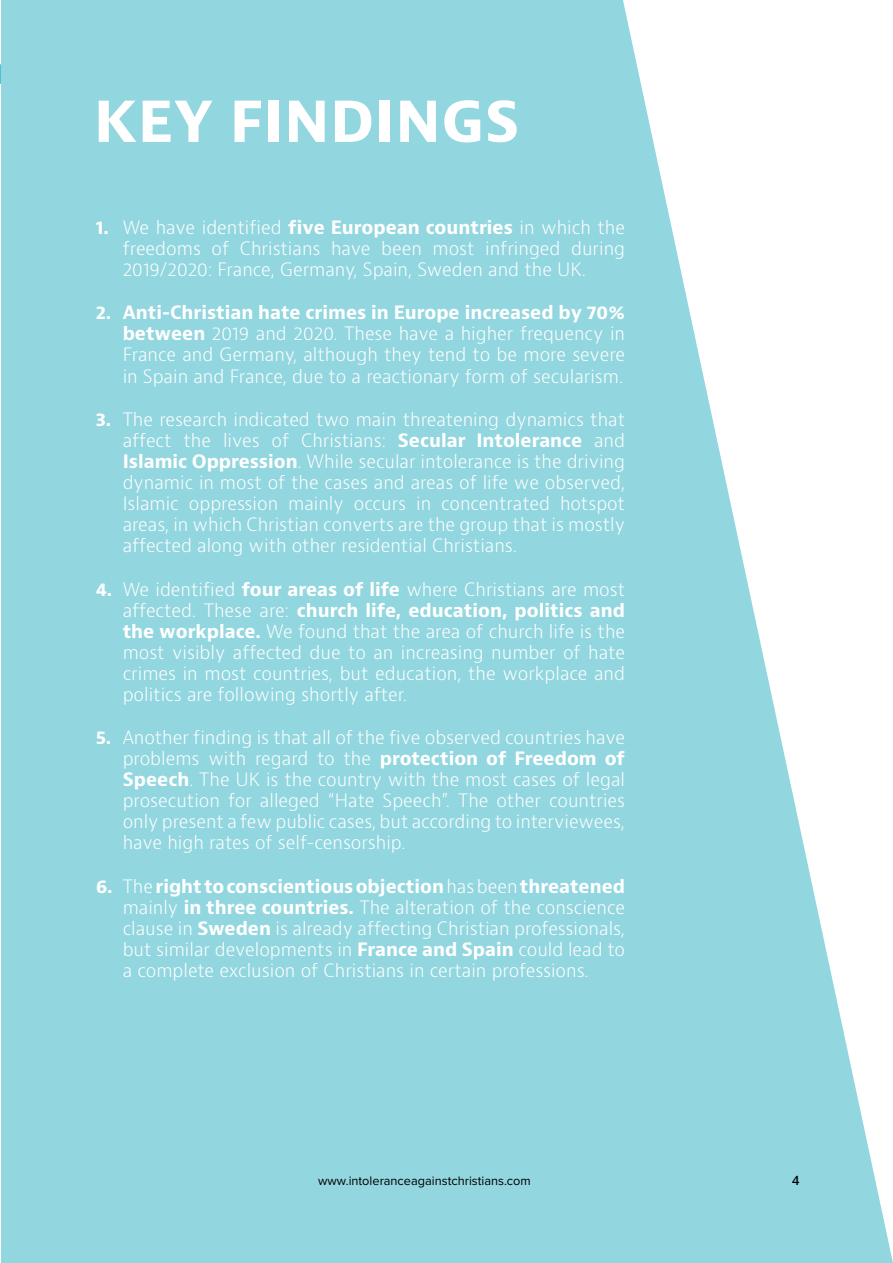
<style>
.page{position:relative;width:893px;height:1263px;background:#fff}
.page>*{position:absolute;margin:0;border:0;box-sizing:border-box;transform-origin:0 0}
.t1{font:700 60px "Bernina Sans";color:#fff}
.t2{font:300 18px/21px "Bernino Sans";color:#fff;text-align:justify}
.t3{font:12.75px "Proxima Nova";color:#000}
.t4{font:600 12.75px "Open Sans";color:#000}
.s1{font-weight:700}
</style>
<div class="page">
<div style="left:1px;top:0;width:892px;height:1263px;background:#92d6df"></div>
<svg style="left:623px;top:0;width:270px;height:1263px"></svg>
<h1 class="t1" style="left:94px;top:81px;width:428px">KEY FINDINGS</h1>
<p class="t2" style="left:123px;top:217px;width:504px;text-indent:-27px"><span class="s1">1.</span> We have identified <span class="s1">five European countries</span> in which the freedoms of Christians have been most infringed during 2019/2020: France, Germany, Spain, Sweden and the UK.</p>
<p class="t2" style="left:123px;top:303px;width:504px;text-indent:-27px"><span class="s1">2. Anti-Christian hate crimes in Europe increased by 70% between</span> 2019 and 2020. These have a higher frequency in France and Germany, although they tend to be more severe in Spain and France, due to a reactionary form of secularism.</p>
<p class="t2" style="left:123px;top:409px;width:504px;text-indent:-27px"><span class="s1">3.</span> The research indicated two main threatening dynamics that affect the lives of Christians: <span class="s1">Secular Intolerance</span> and <span class="s1">Islamic Oppression</span>. While secular intolerance is the driving dynamic in most of the cases and areas of life we observed, Islamic oppression mainly occurs in concentrated hotspot areas, in which Christian converts are the group that is mostly affected along with other residential Christians.</p>
<p class="t2" style="left:123px;top:579px;width:504px;text-indent:-27px"><span class="s1">4.</span> We identified <span class="s1">four areas of life</span> where Christians are most affected. These are: <span class="s1">church life, education, politics and the workplace.</span> We found that the area of church life is the most visibly affected due to an increasing number of hate crimes in most countries, but education, the workplace and politics are following shortly after.</p>
<p class="t2" style="left:123px;top:727px;width:504px;text-indent:-27px"><span class="s1">5.</span> Another finding is that all of the five observed countries have problems with regard to the <span class="s1">protection of Freedom of Speech</span>. The UK is the country with the most cases of legal prosecution for alleged “Hate Speech”. The other countries only present a few public cases, but according to interviewees, have high rates of self-censorship.</p>
<p class="t2" style="left:123px;top:876px;width:504px;text-indent:-27px"><span class="s1">6.</span> The <span class="s1">right to conscientious objection</span> has been <span class="s1">threatened </span>mainly <span class="s1">in three countries.</span> The alteration of the conscience clause in <span class="s1">Sweden</span> is already affecting Christian professionals, but similar developments in <span class="s1">France and Spain</span> could lead to a complete exclusion of Christians in certain professions.</p>
<p class="t3" style="left:318px;top:1171px;width:214px">www.intoleranceagainstchristians.com</p>
<p class="t4" style="left:792px;top:1171px;width:9px">4</p>
</div>
